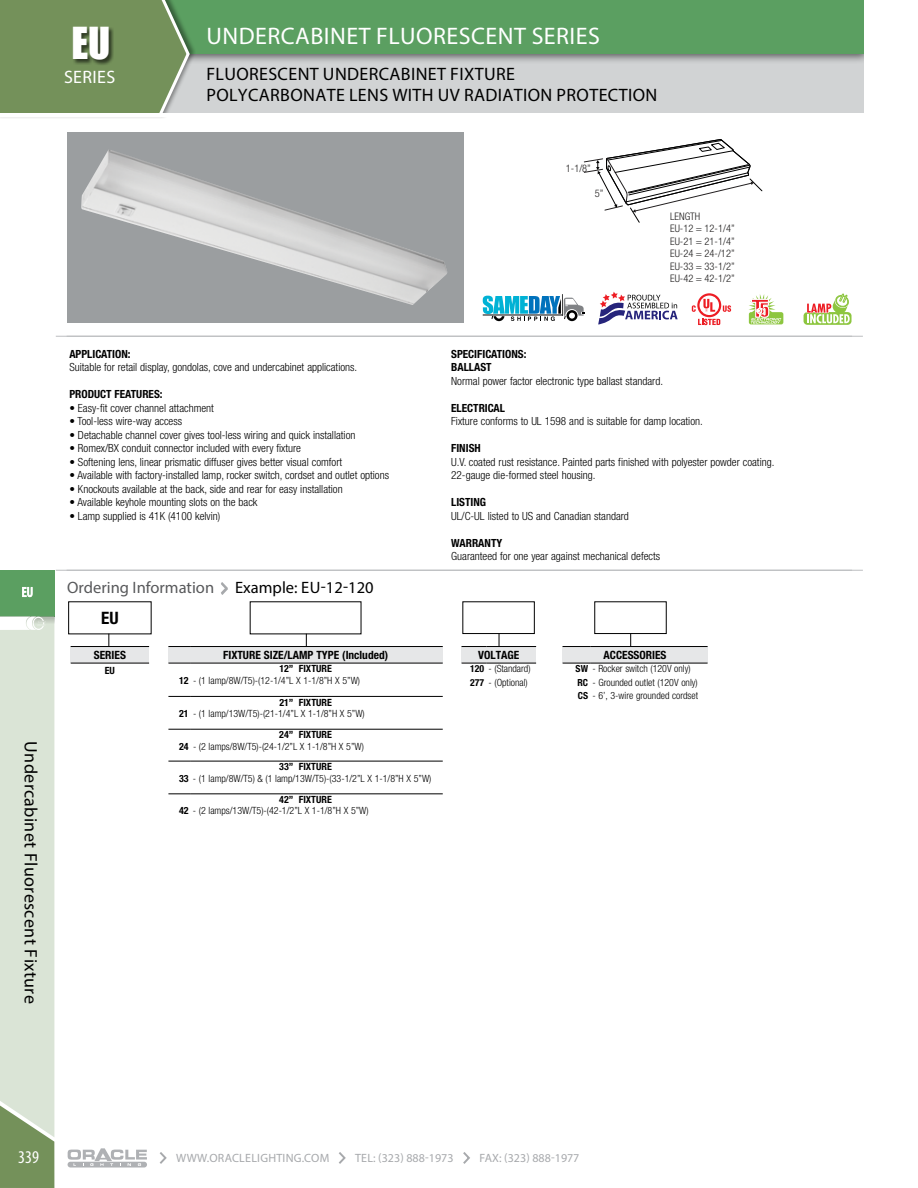
<style>
.page{position:relative;width:918px;height:1188px;background:#fff}
.page>*{position:absolute;margin:0;border:0;box-sizing:border-box;transform-origin:0 0}
.t1{font:40.5px "Impact";color:#fff}
.t2{font:24px "Myriad Pro";letter-spacing:.02em;color:#fff}
.t3{font:18px/21px "Myriad Pro";letter-spacing:.02em;color:#000}
.t4{font:18px "Myriad Pro";letter-spacing:.02em;color:#fff}
.t5{font:condensed 18px "Myriad Pro";color:#fff}
.t6{font:700 condensed 17.1px "Helvetica Neue LT Std";color:#000}
.t7{font:16.5px "Myriad Pro";color:#58595b}
.t8{font:16.5px "Myriad Pro";color:#000}
.t9{font:12px "Myriad Pro";letter-spacing:.005em;color:#a7a9ac}
.t10{font:700 condensed 11.4px "Helvetica Neue LT Std";color:#000}
.t11{font:300 condensed 11.25px/13.5px "Helvetica Neue LT Std";color:#000}
.t12{font:700 condensed 11.25px/13.5px "Helvetica Neue LT Std";color:#000}
.t13{font:300 condensed 10.35px/12.5px "Helvetica Neue LT Std";color:#211f1f}
.t14{font:300 condensed 10.05px/11.4px "Helvetica Neue LT Std";color:#000}
.t15{font:700 condensed 10.05px "Helvetica Neue LT Std";color:#000}
.s1{font-weight:700}
.s2{font-weight:700;font-size:9.75px}
</style>
<div class="page">
<div style="left:0;top:570px;width:54px;height:47px;background:#5b9f61"></div>
<div style="left:153px;top:54px;width:711px;height:59px;background:#d1d3d4"></div>
<div style="left:132px;top:0;width:741px;height:64px;background:#000;opacity:.6"></div>
<div style="left:141px;top:0;width:723px;height:54px;background:#5b9f61"></div>
<hr style="left:67px;top:570px;width:796px;height:1px;background:#bcbec0">
<hr style="left:67px;top:336px;width:796px;height:1px;background:#bcbec0">
<svg style="left:0;top:617px;width:54px;height:571px;background:#cfdbc8"></svg>
<div style="left:0;top:0;width:196px;height:119px;background:#000;opacity:.4"></div>
<svg style="left:0;top:0;width:191px;height:119px;background:#7a9664"></svg>
<div style="left:68px;top:1162px;width:79px;height:6px;background:#afb1b4;border-radius:3px"></div>
<svg style="left:68px;top:1148px;width:79px;height:18px"></svg>
<svg style="left:159px;top:1152px;width:8px;height:12px"></svg>
<svg style="left:339px;top:1152px;width:7px;height:12px"></svg>
<svg style="left:463px;top:1152px;width:7px;height:12px"></svg>
<div style="left:864px;top:0;width:31px;height:120px;background:#fff"></div>
<hr style="left:0;top:113px;width:864px;height:4px;background:#fff">
<svg style="left:221px;top:582px;width:7px;height:13px"></svg>
<hr style="left:56px;top:336px;width:796px;height:1px;background:#bcbec0">
<hr style="left:56px;top:570px;width:796px;height:1px;background:#bcbec0">
<svg style="left:22px;top:587px;width:11px;height:10px"></svg>
<div style="left:72px;top:27px;width:42px;height:38px;background:#000;opacity:.6"></div>
<svg style="left:499px;top:634px;width:1px;height:12px"></svg>
<svg style="left:630px;top:634px;width:1px;height:12px"></svg>
<div style="left:463px;top:602px;width:72px;height:32px;border:1px solid #000"></div>
<div style="left:595px;top:602px;width:71px;height:32px;border:1px solid #000"></div>
<svg style="left:306px;top:634px;width:1px;height:12px"></svg>
<svg style="left:109px;top:634px;width:1px;height:12px"></svg>
<div style="left:71px;top:647px;width:78px;height:16px;background:#e6e7e8"></div>
<hr style="left:71px;top:646px;width:78px;height:1px;background:#000">
<hr style="left:71px;top:663px;width:78px;height:1px;background:#000">
<div style="left:168px;top:647px;width:275px;height:16px;background:#e6e7e8"></div>
<svg style="left:168px;top:663px;width:23px;height:1px"></svg>
<hr style="left:191px;top:663px;width:252px;height:1px;background:#000">
<svg style="left:168px;top:696px;width:23px;height:1px"></svg>
<hr style="left:191px;top:696px;width:252px;height:1px;background:#000">
<svg style="left:168px;top:729px;width:23px;height:1px"></svg>
<hr style="left:191px;top:729px;width:252px;height:1px;background:#000">
<svg style="left:168px;top:761px;width:23px;height:1px"></svg>
<hr style="left:191px;top:761px;width:252px;height:1px;background:#000">
<svg style="left:168px;top:793px;width:23px;height:1px"></svg>
<hr style="left:191px;top:793px;width:252px;height:1px;background:#000">
<svg style="left:168px;top:646px;width:23px;height:1px"></svg>
<hr style="left:191px;top:646px;width:252px;height:1px;background:#000">
<div style="left:563px;top:647px;width:145px;height:16px;background:#e6e7e8"></div>
<svg style="left:563px;top:646px;width:27px;height:1px"></svg>
<hr style="left:590px;top:646px;width:118px;height:1px;background:#000">
<svg style="left:563px;top:663px;width:27px;height:1px"></svg>
<hr style="left:590px;top:663px;width:118px;height:1px;background:#000">
<div style="left:462px;top:647px;width:74px;height:16px;background:#e6e7e8"></div>
<svg style="left:462px;top:646px;width:24px;height:1px"></svg>
<hr style="left:486px;top:646px;width:50px;height:1px;background:#000">
<svg style="left:462px;top:663px;width:24px;height:1px"></svg>
<hr style="left:486px;top:663px;width:50px;height:1px;background:#000">
<div style="left:67px;top:133px;width:397px;height:190px;background:#9b9ea0"></div>
<img style="left:81px;top:150px;width:367px;height:155px">
<svg style="left:692px;top:293px;width:39px;height:32px"></svg>
<svg style="left:598px;top:292px;width:80px;height:33px"></svg>
<svg style="left:483px;top:294px;width:101px;height:27px"></svg>
<svg style="left:748px;top:294px;width:36px;height:31px"></svg>
<svg style="left:804px;top:312px;width:48px;height:13px"></svg>
<svg style="left:807px;top:294px;width:43px;height:29px"></svg>
<svg style="left:584px;top:139px;width:178px;height:84px"></svg>
<h1 class="t1" style="left:71px;top:12px;width:41px">EU</h1>
<h2 class="t2" style="left:206px;top:21px;width:395px">UNDERCABINET FLUORESCENT SERIES</h2>
<h3 class="t4" style="left:64px;top:66px;width:53px">SERIES</h3>
<h3 class="t3" style="left:206px;top:63px;width:452px">FLUORESCENT UNDERCABINET FIXTURE<br>POLYCARBONATE LENS WITH UV RADIATION PROTECTION</h3>
<p class="t13" style="left:566px;top:162px;width:27px">1-1/8”</p>
<p class="t13" style="left:595px;top:187px;width:10px">5”</p>
<p class="t13" style="left:670px;top:210px;width:66px">LENGTH<br>EU-12 = 12-1/4”<br>EU-21 = 21-1/4”<br>EU-24 = 24-/12”<br>EU-33 = 33-1/2”<br>EU-42 = 42-1/2”</p>
<h3 class="t3" style="left:42px;top:741px;width:264px;rotate:90deg">Undercabinet Fluorescent Fixture</h3>
<p class="t12" style="left:69px;top:347px;width:63px">APPLICATION:</p>
<p class="t11" style="left:69px;top:361px;width:289px">Suitable for retail display, gondolas, cove and undercabinet applications.</p>
<p class="t12" style="left:69px;top:388px;width:95px">PRODUCT FEATURES:</p>
<p class="t11" style="left:69px;top:401px;width:146px">• Easy-fit cover channel attachment</p>
<p class="t11" style="left:69px;top:415px;width:114px">• Tool-less wire-way access</p>
<p class="t11" style="left:69px;top:428px;width:288px">• Detachable channel cover gives tool-less wiring and quick installation</p>
<p class="t11" style="left:69px;top:442px;width:233px">• Romex/BX conduit connector included with every fixture</p>
<p class="t11" style="left:69px;top:455px;width:274px">• Softening lens, linear prismatic diffuser gives better visual comfort</p>
<p class="t11" style="left:69px;top:469px;width:321px">• Available with factory-installed lamp, rocker switch, cordset and outlet options</p>
<p class="t11" style="left:69px;top:482px;width:275px">• Knockouts available at the back, side and rear for easy installation</p>
<p class="t11" style="left:69px;top:496px;width:190px">• Available keyhole mounting slots on the back</p>
<p class="t11" style="left:69px;top:509px;width:152px">• Lamp supplied is 41K (4100 kelvin)</p>
<h3 class="t7" style="left:67px;top:577px;width:148px">Ordering Information</h3>
<h3 class="t8" style="left:235px;top:577px;width:140px">Example: EU-12-120</h3>
<h3 class="t6" style="left:101px;top:607px;width:19px">EU</h3>
<p class="t10" style="left:94px;top:648px;width:34px">SERIES</p>
<p class="t15" style="left:105px;top:665px;width:12px">EU</p>
<p class="t10" style="left:223px;top:648px;width:166px">FIXTURE SIZE/LAMP TYPE (Included)</p>
<p class="t14" style="left:179px;top:663px;width:182px;line-height:12px;text-indent:100px"><span class="s1">12” FIXTURE<br>12</span> - (1 lamp/8W/T5)-(12-1/4”L X 1-1/8”H X 5”W)</p>
<p class="t14" style="left:179px;top:696px;width:187px;text-indent:100px"><span class="s1">21” FIXTURE<br>21</span> - (1 lamp/13W/T5)-(21-1/4”L X 1-1/8”H X 5”W)</p>
<p class="t14" style="left:179px;top:729px;width:186px;text-indent:100px"><span class="s1">24” FIXTURE<br>24</span> - (2 lamps/8W/T5)-(24-1/2”L X 1-1/8”H X 5”W)</p>
<p class="t14" style="left:179px;top:761px;width:254px;text-align:center"><span class="s1">33” FIXTURE<br>33</span> - (1 lamp/8W/T5) &amp; (1 lamp/13W/T5)-(33-1/2”L X 1-1/8”H X 5”W)</p>
<p class="t14" style="left:179px;top:794px;width:191px;text-indent:100px"><span class="s1">42” FIXTURE<br>42</span> - (2 lamps/13W/T5)-(42-1/2”L X 1-1/8”H X 5”W)</p>
<p class="t12" style="left:451px;top:347px;width:77px">SPECIFICATIONS:<br>BALLAST</p>
<p class="t11" style="left:451px;top:374px;width:213px">Normal power factor electronic type ballast standard.</p>
<p class="t12" style="left:451px;top:401px;width:55px">ELECTRICAL</p>
<p class="t11" style="left:451px;top:415px;width:253px">Fixture conforms to UL 1598 and is suitable for damp location.</p>
<p class="t12" style="left:451px;top:442px;width:31px">FINISH</p>
<p class="t11" style="left:451px;top:455px;width:325px">U.V. coated rust resistance. Painted parts finished with polyester powder coating.<br>22-gauge die-formed steel housing.</p>
<p class="t12" style="left:451px;top:496px;width:36px">LISTING</p>
<p class="t11" style="left:451px;top:509px;width:179px">UL/C-UL listed to US and Canadian standard</p>
<p class="t12" style="left:451px;top:536px;width:53px">WARRANTY</p>
<p class="t11" style="left:451px;top:550px;width:211px">Guaranteed for one year against mechanical defects</p>
<p class="t10" style="left:478px;top:648px;width:43px">VOLTAGE</p>
<p class="t14" style="left:470px;top:662px;width:62px;line-height:13.5px"><span class="s2">120</span> - (Standard)<br><span class="s2">277</span> - (Optional)</p>
<p class="t10" style="left:604px;top:648px;width:64px">ACCESSORIES</p>
<p class="t14" style="left:576px;top:662px;width:124px;line-height:13.5px"><span class="s2">SW</span> - Rocker switch (120V only)<br><span class="s2">RC</span> - Grounded outlet (120V only)<br><span class="s2">CS</span> - 6’, 3-wire grounded cordset</p>
<h3 class="t5" style="left:18px;top:1146px;width:22px">339</h3>
<p class="t9" style="left:176px;top:1151px;width:155px">WWW.ORACLELIGHTING.COM</p>
<p class="t9" style="left:355px;top:1151px;width:100px">TEL: (323) 888-1973</p>
<p class="t9" style="left:480px;top:1151px;width:101px">FAX: (323) 888-1977</p>
</div>
